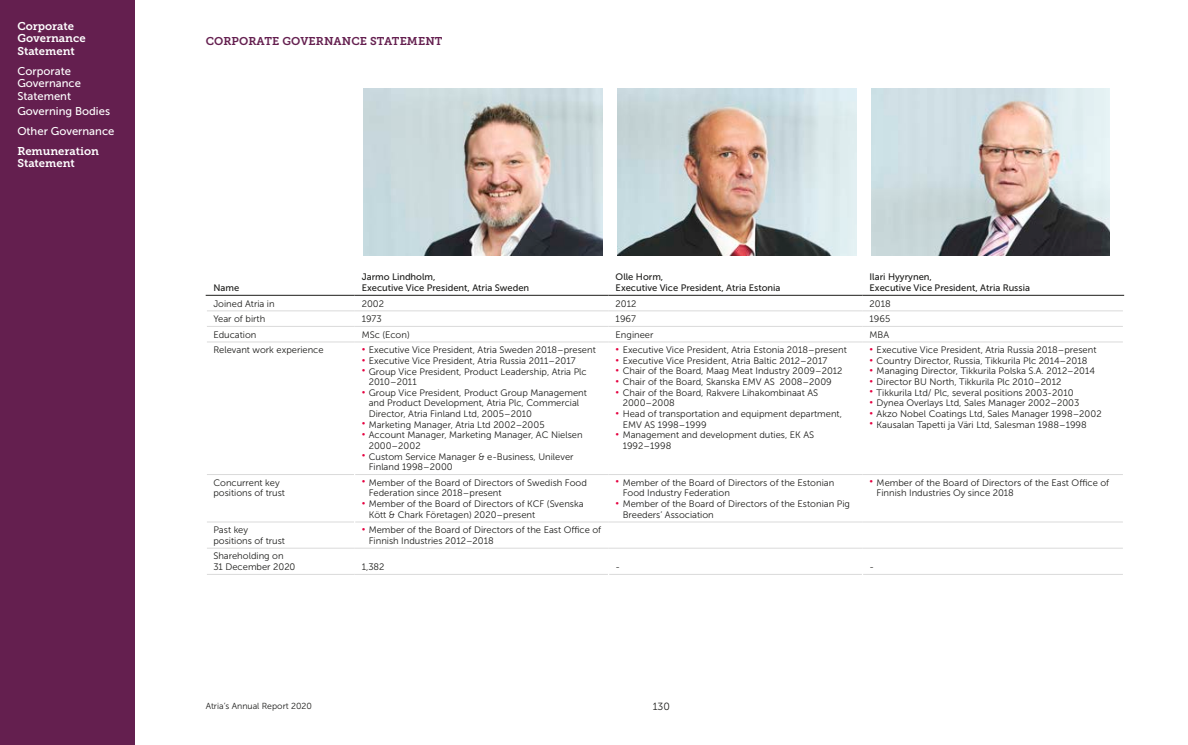
<style>
.page{position:relative;width:1188px;height:745px;background:#fff}
.page>*{position:absolute;margin:0;border:0;box-sizing:border-box;transform-origin:0 0}
.t1{font:11.25px/12.5px "Museo Sans 500";color:#fff}
.t2{font:11.25px/12.5px "Museo Slab 700";color:#fff}
.t3{font:11.25px "Museo Slab 700";letter-spacing:.01em;color:#641f4f}
.t4{font:10.38px "Museo Sans 300";color:#1d1d1b}
.t5{font:9.38px/10.6px "Museo Sans 300";color:#1d1d1b}
.t6{font:9.38px/10.6px "Museo Sans 500";color:#1d1d1b}
.t7{font:8.75px "Museo Sans 300";color:#1d1d1b}
.s1{font-family:"Museo Slab 100";color:#e50040}
</style>
<div class="page">
<div style="left:0;top:0;width:135px;height:744px;background:#641f4f"></div>
<hr style="left:206px;top:295px;width:148px;height:1px;background:#1d1d1b">
<hr style="left:354px;top:295px;width:254px;height:1px;background:#1d1d1b">
<hr style="left:608px;top:295px;width:254px;height:1px;background:#1d1d1b">
<hr style="left:862px;top:295px;width:261px;height:1px;background:#1d1d1b">
<hr style="left:207px;top:310px;width:147px;height:1px;background:#dadada">
<hr style="left:354px;top:310px;width:254px;height:1px;background:#dadada">
<hr style="left:608px;top:310px;width:254px;height:1px;background:#dadada">
<hr style="left:862px;top:310px;width:260px;height:1px;background:#dadada">
<hr style="left:207px;top:326px;width:147px;height:1px;background:#dadada">
<hr style="left:354px;top:326px;width:254px;height:1px;background:#dadada">
<hr style="left:608px;top:326px;width:254px;height:1px;background:#dadada">
<hr style="left:862px;top:326px;width:260px;height:1px;background:#dadada">
<hr style="left:207px;top:547px;width:147px;height:1px;background:#dadada">
<hr style="left:207px;top:573px;width:147px;height:1px;background:#dadada">
<hr style="left:354px;top:573px;width:253px;height:1px;background:#dadada">
<hr style="left:609px;top:573px;width:252px;height:1px;background:#dadada">
<hr style="left:862px;top:573px;width:260px;height:1px;background:#dadada">
<hr style="left:207px;top:341px;width:147px;height:1px;background:#dadada">
<hr style="left:354px;top:341px;width:254px;height:1px;background:#dadada">
<hr style="left:207px;top:474px;width:147px;height:1px;background:#dadada">
<hr style="left:608px;top:474px;width:254px;height:1px;background:#dadada">
<hr style="left:862px;top:474px;width:260px;height:1px;background:#dadada">
<hr style="left:207px;top:521px;width:147px;height:1px;background:#dadada">
<hr style="left:608px;top:521px;width:254px;height:1px;background:#dadada">
<hr style="left:862px;top:521px;width:260px;height:1px;background:#dadada">
<hr style="left:608px;top:547px;width:254px;height:1px;background:#dadada">
<hr style="left:862px;top:547px;width:260px;height:1px;background:#dadada">
<hr style="left:608px;top:341px;width:254px;height:1px;background:#dadada">
<hr style="left:862px;top:341px;width:260px;height:1px;background:#dadada">
<hr style="left:355px;top:474px;width:253px;height:1px;background:#dadada">
<hr style="left:355px;top:521px;width:253px;height:1px;background:#dadada">
<hr style="left:354px;top:547px;width:254px;height:1px;background:#dadada">
<img style="left:363px;top:89px;width:239px;height:166px">
<img style="left:617px;top:89px;width:238px;height:166px">
<img style="left:871px;top:89px;width:238px;height:166px">
<p class="t2" style="left:17px;top:20px;width:70px">Corporate<br>Governance<br>Statement</p>
<p class="t1" style="left:17px;top:64px;width:65px">Corporate<br>Governance<br>Statement</p>
<p class="t1" style="left:17px;top:101px;width:98px;line-height:19.8px">Governing Bodies<br>Other Governance</p>
<p class="t2" style="left:17px;top:144px;width:83px">Remuneration<br>Statement</p>
<p class="t3" style="left:206px;top:35px;width:238px">CORPORATE GOVERNANCE STATEMENT</p>
<p class="t6" style="left:213px;top:282px;width:27px">Name</p>
<p class="t6" style="left:361px;top:272px;width:169px">Jarmo Lindholm,<br>Executive Vice President, Atria Sweden</p>
<p class="t6" style="left:615px;top:272px;width:166px">Olle Horm,<br>Executive Vice President, Atria Estonia</p>
<p class="t6" style="left:869px;top:272px;width:162px">Ilari Hyyrynen,<br>Executive Vice President, Atria Russia</p>
<p class="t5" style="left:213px;top:298px;width:63px">Joined Atria in</p>
<p class="t5" style="left:361px;top:298px;width:24px">2002</p>
<p class="t5" style="left:615px;top:298px;width:22px">2012</p>
<p class="t5" style="left:869px;top:298px;width:23px">2018</p>
<p class="t5" style="left:213px;top:313px;width:53px">Year of birth</p>
<p class="t5" style="left:361px;top:313px;width:22px">1973</p>
<p class="t5" style="left:615px;top:313px;width:22px">1967</p>
<p class="t5" style="left:869px;top:313px;width:22px">1965</p>
<p class="t5" style="left:213px;top:329px;width:45px">Education</p>
<p class="t5" style="left:361px;top:329px;width:50px">MSc (Econ)</p>
<p class="t5" style="left:615px;top:329px;width:39px">Engineer</p>
<p class="t5" style="left:869px;top:329px;width:21px">MBA</p>
<p class="t5" style="left:213px;top:344px;width:112px">Relevant work experience</p>
<p class="t5" style="left:361px;top:344px;width:235px"><span class="s1">•</span> Executive Vice President, Atria Sweden 2018–present</p>
<p class="t5" style="left:361px;top:355px;width:215px"><span class="s1">•</span> Executive Vice President, Atria Russia 2011–2017</p>
<p class="t5" style="left:368px;top:366px;width:219px;text-indent:-7px"><span class="s1">•</span> Group Vice President, Product Leadership, Atria Plc<br>2010–2011</p>
<p class="t5" style="left:368px;top:387px;width:219px;text-indent:-7px"><span class="s1">•</span> Group Vice President, Product Group Management and Product Development, Atria Plc, Commercial<br>Director, Atria Finland Ltd, 2005–2010</p>
<p class="t5" style="left:361px;top:419px;width:184px"><span class="s1">•</span> Marketing Manager, Atria Ltd 2002–2005</p>
<p class="t5" style="left:368px;top:429px;width:215px;text-indent:-7px"><span class="s1">•</span> Account Manager, Marketing Manager, AC Nielsen<br>2000–2002</p>
<p class="t5" style="left:368px;top:451px;width:206px;text-indent:-7px"><span class="s1">•</span> Custom Service Manager &amp; e-Business, Unilever<br>Finland 1998–2000</p>
<p class="t5" style="left:869px;top:344px;width:228px"><span class="s1">•</span> Executive Vice President, Atria Russia 2018–present</p>
<p class="t5" style="left:869px;top:355px;width:219px"><span class="s1">•</span> Country Director, Russia, Tikkurila Plc 2014–2018</p>
<p class="t5" style="left:869px;top:366px;width:227px"><span class="s1">•</span> Managing Director, Tikkurila Polska S.A. 2012–2014</p>
<p class="t5" style="left:869px;top:376px;width:193px"><span class="s1">•</span> Director BU North, Tikkurila Plc 2010–2012</p>
<p class="t5" style="left:869px;top:387px;width:205px"><span class="s1">•</span> Tikkurila Ltd/ Plc, several positions 2003-2010</p>
<p class="t5" style="left:869px;top:397px;width:211px"><span class="s1">•</span> Dynea Overlays Ltd, Sales Manager 2002–2003</p>
<p class="t5" style="left:869px;top:408px;width:233px"><span class="s1">•</span> Akzo Nobel Coatings Ltd, Sales Manager 1998–2002</p>
<p class="t5" style="left:869px;top:419px;width:219px"><span class="s1">•</span> Kausalan Tapetti ja Väri Ltd, Salesman 1988–1998</p>
<p class="t5" style="left:615px;top:344px;width:233px"><span class="s1">•</span> Executive Vice President, Atria Estonia 2018–present</p>
<p class="t5" style="left:615px;top:355px;width:213px"><span class="s1">•</span> Executive Vice President, Atria Baltic 2012–2017</p>
<p class="t5" style="left:615px;top:366px;width:228px"><span class="s1">•</span> Chair of the Board, Maag Meat Industry 2009–2012</p>
<p class="t5" style="left:615px;top:376px;width:218px"><span class="s1">•</span> Chair of the Board, Skanska EMV AS 2008–2009</p>
<p class="t5" style="left:622px;top:387px;width:197px;text-indent:-7px"><span class="s1">•</span> Chair of the Board, Rakvere Lihakombinaat AS<br>2000–2008</p>
<p class="t5" style="left:622px;top:408px;width:221px;text-indent:-7px"><span class="s1">•</span> Head of transportation and equipment department,<br>EMV AS 1998–1999</p>
<p class="t5" style="left:622px;top:429px;width:193px;text-indent:-7px"><span class="s1">•</span> Management and development duties, EK AS<br>1992–1998</p>
<p class="t5" style="left:213px;top:477px;width:73px">Concurrent key positions of trust</p>
<p class="t5" style="left:368px;top:477px;width:219px;text-indent:-7px"><span class="s1">•</span> Member of the Board of Directors of Swedish Food<br>Federation since 2018–present</p>
<p class="t5" style="left:368px;top:498px;width:216px;text-indent:-7px"><span class="s1">•</span> Member of the Board of Directors of KCF (Svenska<br>Kött &amp; Chark Företagen) 2020–present</p>
<p class="t5" style="left:213px;top:524px;width:73px">Past key positions of trust</p>
<p class="t5" style="left:368px;top:524px;width:234px;text-indent:-7px"><span class="s1">•</span> Member of the Board of Directors of the East Office of<br>Finnish Industries 2012–2018</p>
<p class="t5" style="left:213px;top:550px;width:84px">Shareholding on<br>31 December 2020</p>
<p class="t5" style="left:361px;top:561px;width:24px">1,382</p>
<p class="t5" style="left:622px;top:477px;width:213px;text-indent:-7px"><span class="s1">•</span> Member of the Board of Directors of the Estonian<br>Food Industry Federation</p>
<p class="t5" style="left:622px;top:498px;width:229px;text-indent:-7px"><span class="s1">•</span> Member of the Board of Directors of the Estonian Pig<br>Breeders’ Association</p>
<p class="t5" style="left:876px;top:477px;width:234px;text-indent:-7px"><span class="s1">•</span> Member of the Board of Directors of the East Office of<br>Finnish Industries Oy since 2018</p>
<p class="t7" style="left:206px;top:701px;width:108px">Atria’s Annual Report 2020</p>
<p class="t4" style="left:652px;top:700px;width:19px">130</p>
</div>
